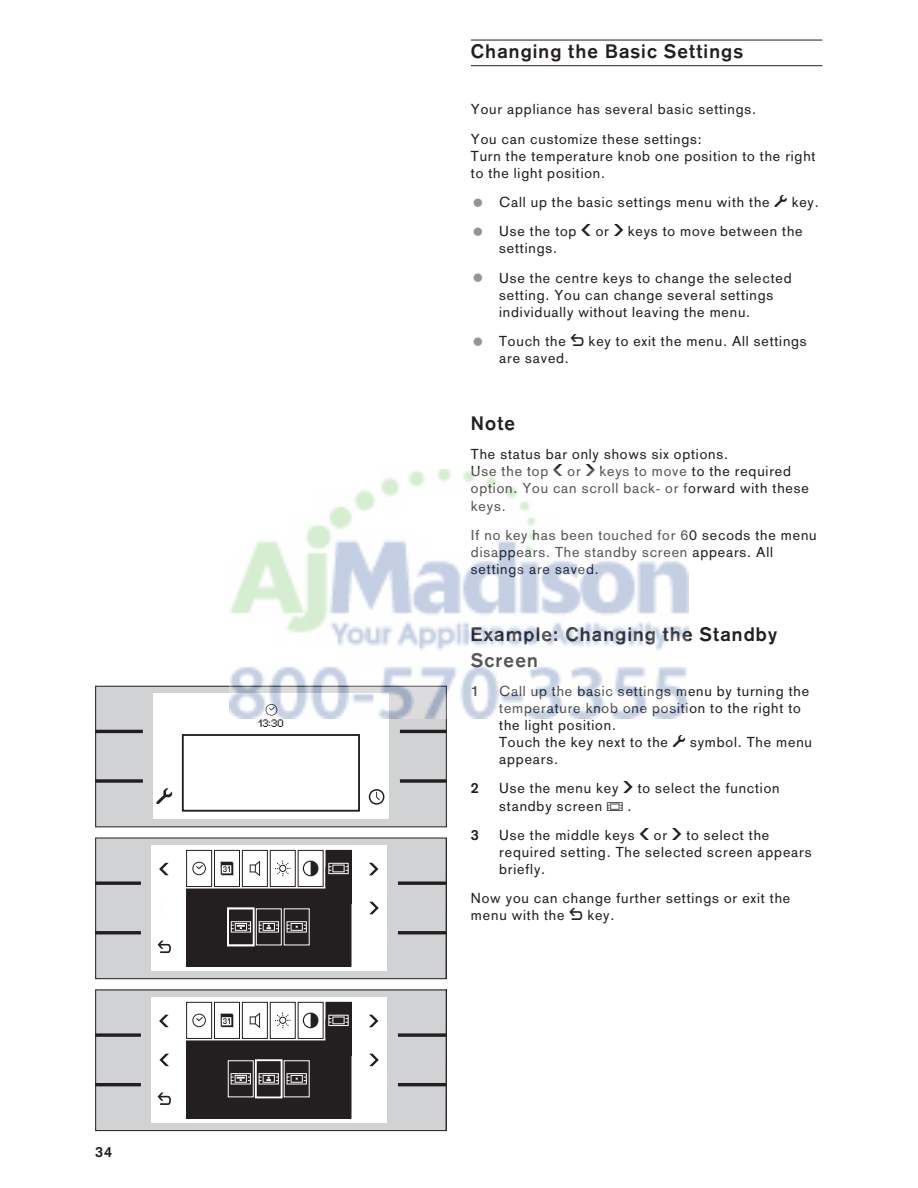
<style>
.page{position:relative;width:918px;height:1188px;background:#fff}
.page>*{position:absolute;margin:0;border:0;box-sizing:border-box;transform-origin:0 0}
.t1{font:700 19.2px/25.7px "Gaggenau";letter-spacing:.06em;color:#231f20}
.t2{font:14.25px/17.1px "Gaggenau";letter-spacing:.06em;color:#231f20}
.t3{font:700 14.25px "Gaggenau";color:#231f20}
.t4{font:11.1px "GA Gtext 1";color:#231f20}
.s1{font-size:28.5px;color:#939598}
.s2{font-family:"GA Gsymb 1";font-size:17.1px}
.s3{font-family:"GA Gsymb 2";font-size:17.1px}
</style>
<div class="page">
<hr style="left:471px;top:40px;width:351px;height:1px;background:#231f20">
<hr style="left:471px;top:65px;width:351px;height:1px;background:#231f20">
<div style="left:97px;top:688px;width:348px;height:137px;background:#d1d2d4"></div>
<hr style="left:96px;top:730px;width:47px;height:3px;background:#231f20">
<svg style="left:97px;top:779px;width:46px;height:4px"></svg>
<hr style="left:400px;top:730px;width:46px;height:3px;background:#231f20">
<svg style="left:400px;top:779px;width:45px;height:4px"></svg>
<div style="left:153px;top:694px;width:236px;height:125px;background:#fff"></div>
<div style="left:182px;top:734px;width:178px;height:78px;border:2px solid #231f20"></div>
<svg style="left:369px;top:789px;width:15px;height:16px"></svg>
<svg style="left:156px;top:788px;width:16px;height:16px"></svg>
<div style="left:95px;top:686px;width:352px;height:141px;border:1px solid #231f20"></div>
<div style="left:97px;top:840px;width:348px;height:137px;background:#d1d2d4"></div>
<hr style="left:398px;top:931px;width:48px;height:3px;background:#231f20">
<svg style="left:398px;top:881px;width:47px;height:4px"></svg>
<hr style="left:96px;top:931px;width:45px;height:3px;background:#231f20">
<svg style="left:97px;top:881px;width:44px;height:4px"></svg>
<div style="left:151px;top:845px;width:236px;height:126px;background:#fff"></div>
<div style="left:186px;top:850px;width:26px;height:37px;border:1px solid #231f20"></div>
<div style="left:214px;top:850px;width:26px;height:37px;border:1px solid #231f20"></div>
<div style="left:242px;top:850px;width:26px;height:37px;border:1px solid #231f20"></div>
<div style="left:270px;top:850px;width:26px;height:37px;border:1px solid #231f20"></div>
<div style="left:298px;top:850px;width:26px;height:37px;border:1px solid #231f20"></div>
<div style="left:326px;top:850px;width:25px;height:37px;background:#231f20"></div>
<div style="left:326px;top:867px;width:25px;height:36px;background:#231f20"></div>
<div style="left:187px;top:889px;width:164px;height:77px;background:#231f20"></div>
<div style="left:186px;top:889px;width:165px;height:78px;border:1px solid #231f20"></div>
<svg style="left:369px;top:902px;width:10px;height:12px"></svg>
<svg style="left:369px;top:863px;width:9px;height:12px"></svg>
<svg style="left:259px;top:921px;width:20px;height:12px"></svg>
<svg style="left:159px;top:863px;width:10px;height:12px"></svg>
<svg style="left:158px;top:941px;width:13px;height:12px"></svg>
<svg style="left:192px;top:862px;width:14px;height:13px"></svg>
<svg style="left:221px;top:862px;width:12px;height:13px"></svg>
<svg style="left:250px;top:861px;width:10px;height:15px"></svg>
<svg style="left:275px;top:861px;width:16px;height:15px"></svg>
<svg style="left:303px;top:861px;width:15px;height:15px"></svg>
<svg style="left:328px;top:863px;width:21px;height:11px"></svg>
<div style="left:227px;top:907px;width:28px;height:39px;border:2px solid #fff"></div>
<div style="left:256px;top:909px;width:26px;height:36px;border:1px solid #fff"></div>
<div style="left:228px;top:909px;width:26px;height:36px;border:1px solid #fff"></div>
<svg style="left:231px;top:921px;width:20px;height:12px"></svg>
<svg style="left:287px;top:921px;width:20px;height:12px"></svg>
<div style="left:95px;top:838px;width:352px;height:141px;border:1px solid #231f20"></div>
<div style="left:97px;top:992px;width:348px;height:137px;background:#d1d2d4"></div>
<hr style="left:398px;top:1083px;width:48px;height:3px;background:#231f20">
<svg style="left:398px;top:1033px;width:47px;height:4px"></svg>
<hr style="left:96px;top:1083px;width:45px;height:3px;background:#231f20">
<svg style="left:97px;top:1033px;width:44px;height:4px"></svg>
<div style="left:151px;top:997px;width:236px;height:126px;background:#fff"></div>
<div style="left:186px;top:1002px;width:26px;height:37px;border:1px solid #231f20"></div>
<div style="left:214px;top:1002px;width:26px;height:37px;border:1px solid #231f20"></div>
<div style="left:242px;top:1002px;width:26px;height:37px;border:1px solid #231f20"></div>
<div style="left:270px;top:1002px;width:26px;height:37px;border:1px solid #231f20"></div>
<div style="left:298px;top:1002px;width:26px;height:37px;border:1px solid #231f20"></div>
<div style="left:326px;top:1002px;width:25px;height:36px;background:#231f20"></div>
<div style="left:326px;top:1019px;width:25px;height:36px;background:#231f20"></div>
<div style="left:187px;top:1041px;width:164px;height:77px;background:#231f20"></div>
<div style="left:186px;top:1040px;width:165px;height:79px;border:1px solid #231f20"></div>
<svg style="left:369px;top:1054px;width:10px;height:12px"></svg>
<svg style="left:369px;top:1015px;width:9px;height:12px"></svg>
<svg style="left:159px;top:1054px;width:10px;height:12px"></svg>
<svg style="left:259px;top:1073px;width:20px;height:12px"></svg>
<svg style="left:159px;top:1015px;width:10px;height:12px"></svg>
<svg style="left:158px;top:1092px;width:13px;height:13px"></svg>
<svg style="left:192px;top:1014px;width:14px;height:13px"></svg>
<svg style="left:221px;top:1014px;width:12px;height:13px"></svg>
<svg style="left:250px;top:1013px;width:10px;height:15px"></svg>
<svg style="left:275px;top:1013px;width:16px;height:15px"></svg>
<svg style="left:303px;top:1013px;width:15px;height:15px"></svg>
<svg style="left:328px;top:1015px;width:21px;height:11px"></svg>
<div style="left:255px;top:1059px;width:28px;height:39px;border:2px solid #fff"></div>
<svg style="left:287px;top:1073px;width:20px;height:12px"></svg>
<svg style="left:231px;top:1073px;width:20px;height:12px"></svg>
<div style="left:228px;top:1060px;width:26px;height:37px;border:1px solid #fff"></div>
<div style="left:95px;top:990px;width:352px;height:141px;border:1px solid #231f20"></div>
<img style="left:230px;top:469px;width:459px;height:250px">
<p class="t4" style="left:258px;top:719px;width:28px">13:30</p>
<p class="t3" style="left:95px;top:1146px;width:18px">34</p>
<h1 class="t1" style="left:471px;top:41px;width:274px">Changing the Basic Settings</h1>
<p class="t2" style="left:471px;top:96px;width:287px;line-height:29.2px">Your appliance has several basic settings.<br>You can customize these settings:</p>
<p class="t2" style="left:471px;top:149px;width:346px">Turn the temperature knob one position to the right to the light position.</p>
<p class="t2" style="left:471px;top:195px;width:349px"><span class="s1">•</span> Call up the basic settings menu with the <span class="s2">c</span> key.</p>
<p class="t2" style="left:499px;top:224px;width:305px;text-indent:-28px"><span class="s1">•</span> Use the top <span class="s2">f</span> or <span class="s2">g</span> keys to move between the settings.</p>
<p class="t2" style="left:499px;top:271px;width:294px;text-indent:-28px"><span class="s1">•</span> Use the centre keys to change the selected setting. You can change several settings individually without leaving the menu.</p>
<p class="t2" style="left:499px;top:334px;width:309px;text-indent:-28px"><span class="s1">•</span> Touch the <span class="s2">b</span> key to exit the menu. All settings are saved.</p>
<h1 class="t1" style="left:471px;top:412px;width:46px">Note</h1>
<p class="t2" style="left:471px;top:447px;width:339px">The status bar only shows six options.<br>Use the top <span class="s2">f</span> or <span class="s2">g</span> keys to move to the required option. You can scroll back- or forward with these keys.</p>
<p class="t2" style="left:471px;top:528px;width:347px">If no key has been touched for 60 secods the menu disappears. The standby screen appears. All settings are saved.</p>
<h1 class="t1" style="left:471px;top:623px;width:307px">Example: Changing the Standby<br>Screen</h1>
<p class="t3" style="left:471px;top:686px;width:9px">1</p>
<p class="t2" style="left:499px;top:684px;width:314px">Call up the basic settings menu by turning the temperature knob one position to the right to the light position.<br>Touch the key next to the <span class="s2">c</span> symbol. The menu appears.</p>
<p class="t3" style="left:471px;top:783px;width:9px">2</p>
<p class="t2" style="left:499px;top:781px;width:282px">Use the menu key <span class="s2">g</span> to select the function standby screen <span class="s3">M</span> .</p>
<p class="t3" style="left:471px;top:830px;width:9px">3</p>
<p class="t2" style="left:499px;top:828px;width:314px">Use the middle keys <span class="s2">f</span> or <span class="s2">g</span> to select the required setting. The selected screen appears briefly.</p>
<p class="t2" style="left:471px;top:891px;width:321px">Now you can change further settings or exit the menu with the <span class="s2">b</span> key.</p>
</div>
